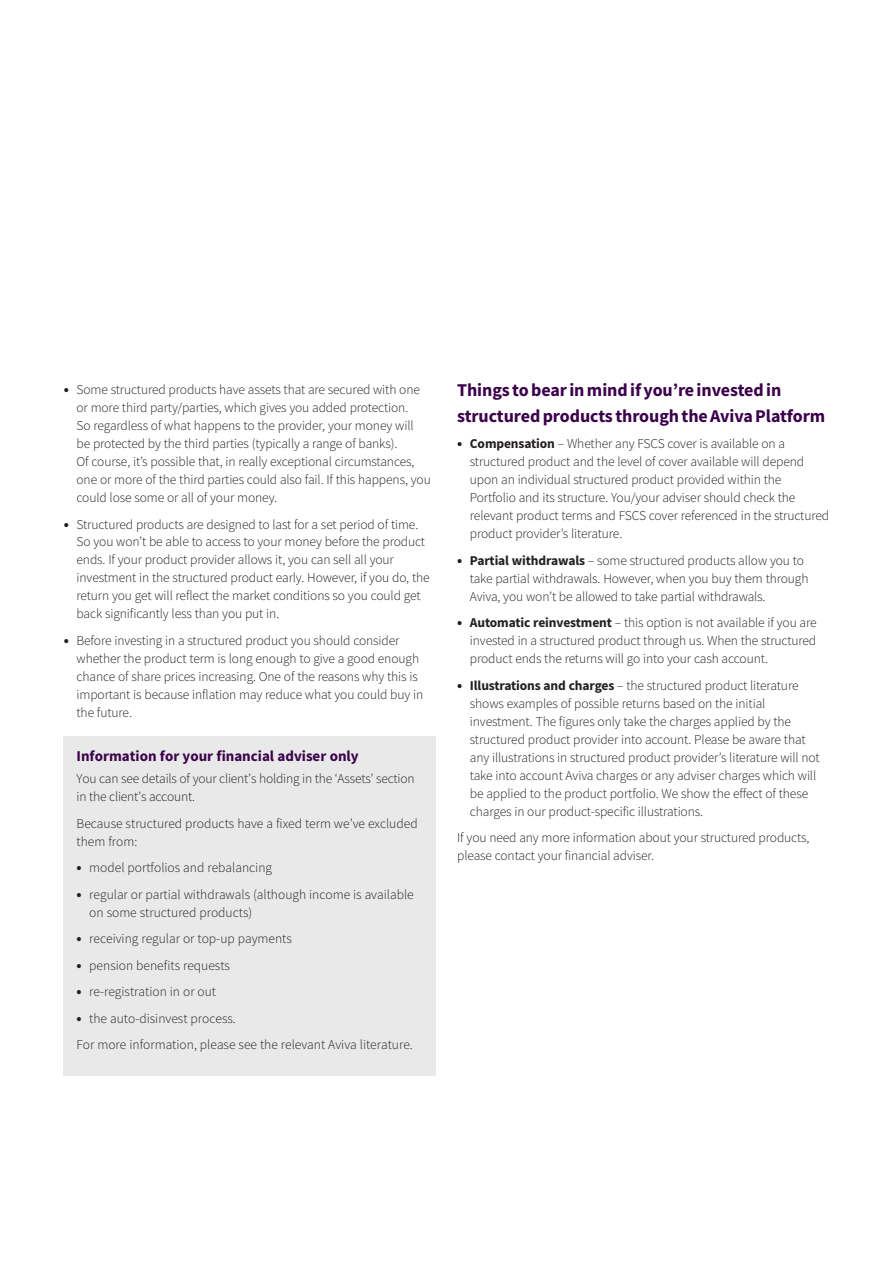
<style>
.page{position:relative;width:893px;height:1263px;background:#fff}
.page>*{position:absolute;margin:0;border:0;box-sizing:border-box;transform-origin:0 0}
.t1{font:700 18px/25.5px "Source Sans Pro";letter-spacing:-.005em;color:#3b014b}
.t2{font:700 15px "Source Sans Pro";color:#3b014b}
.t3{font:300 13.5px/18px "Source Sans Pro";letter-spacing:-.01em;color:#231f20}
.s1{font-weight:700;font-size:15px}
.s2{font-weight:700}
</style>
<div class="page">
<div style="left:64px;top:737px;width:372px;height:339px;background:#e8e9e8"></div>
<p class="t3" style="left:77px;top:380px;width:356px;text-indent:-13px"><span class="s1">•</span> Some structured products have assets that are secured with one or more third party/parties, which gives you added protection.<br>So regardless of what happens to the provider, your money will<br>be protected by the third parties (typically a range of banks).<br>Of course, it’s possible that, in really exceptional circumstances, one or more of the third parties could also fail. If this happens, you could lose some or all of your money.</p>
<p class="t3" style="left:77px;top:515px;width:355px;text-indent:-13px"><span class="s1">•</span> Structured products are designed to last for a set period of time.<br>So you won’t be able to access to your money before the product ends. If your product provider allows it, you can sell all your investment in the structured product early. However, if you do, the return you get will reflect the market conditions so you could get back significantly less than you put in.</p>
<p class="t3" style="left:77px;top:631px;width:348px;text-indent:-13px"><span class="s1">•</span> Before investing in a structured product you should consider whether the product term is long enough to give a good enough chance of share prices increasing. One of the reasons why this is important is because inflation may reduce what you could buy in the future.</p>
<p class="t2" style="left:77px;top:746px;width:284px">Information for your financial adviser only</p>
<p class="t3" style="left:77px;top:769px;width:340px">You can see details of your client’s holding in the ‘Assets’ section in the client’s account.</p>
<p class="t3" style="left:77px;top:814px;width:343px">Because structured products have a fixed term we’ve excluded them from:</p>
<p class="t3" style="left:77px;top:858px;width:197px"><span class="s1">•</span> model portfolios and rebalancing</p>
<p class="t3" style="left:89px;top:885px;width:326px;text-indent:-13px"><span class="s1">•</span> regular or partial withdrawals (although income is available on some structured products)</p>
<p class="t3" style="left:77px;top:929px;width:217px"><span class="s1">•</span> receiving regular or top-up payments</p>
<p class="t3" style="left:77px;top:956px;width:155px"><span class="s1">•</span> pension benefits requests</p>
<p class="t3" style="left:77px;top:982px;width:141px"><span class="s1">•</span> re-registration in or out</p>
<p class="t3" style="left:77px;top:1005px;width:338px;line-height:26.5px"><span class="s1">•</span> the auto-disinvest process.<br>For more information, please see the relevant Aviva literature.</p>
<h1 class="t1" style="left:457px;top:377px;width:370px">Things to bear in mind if you’re invested in structured products through the Aviva Platform</h1>
<p class="t3" style="left:470px;top:435px;width:361px;text-indent:-13px"><span class="s1">•</span> <span class="s2">Compensation</span> – Whether any FSCS cover is available on a structured product and the level of cover available will depend upon an individual structured product provided within the Portfolio and its structure. You/your adviser should check the relevant product terms and FSCS cover referenced in the structured product provider’s literature.</p>
<p class="t3" style="left:470px;top:551px;width:340px;text-indent:-13px"><span class="s1">•</span> <span class="s2">Partial withdrawals</span> – some structured products allow you to take partial withdrawals. However, when you buy them through<br>Aviva, you won’t be allowed to take partial withdrawals.</p>
<p class="t3" style="left:470px;top:614px;width:348px;text-align:justify;text-indent:-13px"><span class="s1">•</span> <span class="s2">Automatic reinvestment</span> – this option is not available if you are invested in a structured product through us. When the structured product ends the returns will go into your cash account.</p>
<p class="t3" style="left:470px;top:676px;width:351px;text-indent:-13px"><span class="s1">•</span> <span class="s2">Illustrations and charges</span> – the structured product literature shows examples of possible returns based on the initial investment. The figures only take the charges applied by the structured product provider into account. Please be aware that any illustrations in structured product provider’s literature will not take into account Aviva charges or any adviser charges which will be applied to the product portfolio. We show the effect of these charges in our product-specific illustrations.</p>
<p class="t3" style="left:457px;top:829px;width:354px">If you need any more information about your structured products, please contact your financial adviser.</p>
</div>
